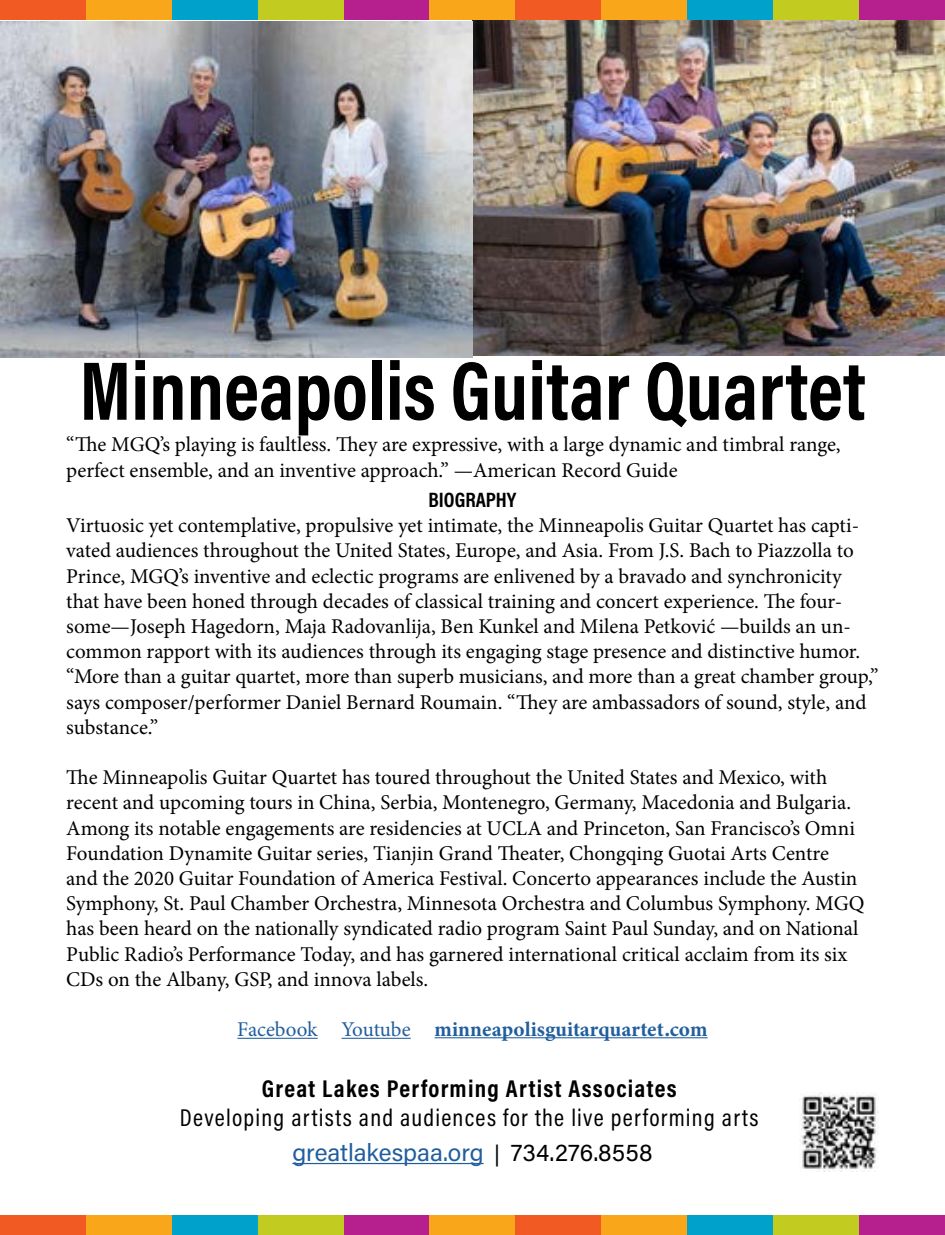
<style>
.page{position:relative;width:945px;height:1235px;background:#fff}
.page>*{position:absolute;margin:0;border:0;box-sizing:border-box;transform-origin:0 0}
.t1{font:700 84px "Acumin Pro Cond";color:#000;scale:.95 1}
.t2{font:24.5px "Acumin Pro Cond";letter-spacing:.05em;color:#000}
.t3{font:700 24.5px "Acumin Pro Cond";letter-spacing:.05em;color:#000}
.t4{font:24.5px "Acumin Pro";color:#215e9e}
.t5{font:21px/25.2px "Minion Pro";letter-spacing:-.005em;color:#000}
.t6{font:21px "Minion Variable Concept";color:#215e9e}
.t7{font:700 21px "Acumin Pro Cond";color:#000}
.s1{font-family:"Minion Pro"}
.s2{font-size:21px;color:#000}
.s3{color:#000}
</style>
<div class="page">
<hr style="left:292px;top:1163px;width:192px;height:1px;background:#215e9e">
<div style="left:172px;top:0;width:86px;height:20px;background:#00a1cb"></div>
<div style="left:344px;top:0;width:86px;height:20px;background:#b51f8e"></div>
<div style="left:86px;top:0;width:86px;height:20px;background:#faa61a"></div>
<div style="left:429px;top:0;width:86px;height:20px;background:#faa61a"></div>
<div style="left:258px;top:0;width:86px;height:20px;background:#c2cb20"></div>
<div style="left:687px;top:0;width:86px;height:20px;background:#00a1cb"></div>
<div style="left:859px;top:0;width:86px;height:20px;background:#b51f8e"></div>
<div style="left:601px;top:0;width:86px;height:20px;background:#faa61a"></div>
<div style="left:773px;top:0;width:86px;height:20px;background:#c2cb20"></div>
<div style="left:0;top:0;width:86px;height:20px;background:#f15a22"></div>
<div style="left:515px;top:0;width:86px;height:20px;background:#f15a22"></div>
<div style="left:172px;top:1215px;width:86px;height:19px;background:#00a1cb"></div>
<div style="left:344px;top:1215px;width:86px;height:19px;background:#b51f8e"></div>
<div style="left:86px;top:1215px;width:86px;height:19px;background:#faa61a"></div>
<div style="left:429px;top:1215px;width:86px;height:19px;background:#faa61a"></div>
<div style="left:258px;top:1215px;width:86px;height:19px;background:#c2cb20"></div>
<div style="left:687px;top:1215px;width:86px;height:20px;background:#00a1cb"></div>
<div style="left:859px;top:1215px;width:86px;height:20px;background:#b51f8e"></div>
<div style="left:601px;top:1215px;width:86px;height:20px;background:#faa61a"></div>
<div style="left:773px;top:1215px;width:86px;height:20px;background:#c2cb20"></div>
<div style="left:0;top:1215px;width:86px;height:19px;background:#f15a22"></div>
<div style="left:515px;top:1215px;width:86px;height:20px;background:#f15a22"></div>
<img style="left:799px;top:1092px;width:80px;height:80px">
<hr style="left:237px;top:1038px;width:81px;height:1px;background:#215e9e">
<hr style="left:342px;top:1038px;width:69px;height:1px;background:#215e9e">
<hr style="left:435px;top:1037px;width:273px;height:1px;background:#215e9e">
<img style="left:472px;top:21px;width:473px;height:334px">
<img style="left:0;top:21px;width:472px;height:336px">
<h1 class="t1" style="left:79px;top:335px;width:829px">Minneapolis Guitar Quartet</h1>
<p class="t5" style="left:66px;top:432px;width:776px">“The MGQ’s playing is faultless. They are expressive, with a large dynamic and timbral range, perfect ensemble, and an inventive approach.” —American Record Guide</p>
<p class="t7" style="left:429px;top:486px;width:89px">BIOGRAPHY</p>
<p class="t5" style="left:66px;top:513px;width:814px">Virtuosic yet contemplative, propulsive yet intimate, the Minneapolis Guitar Quartet has capti&shy;vated audiences throughout the United States, Europe, and Asia. From J.S. Bach to Piazzolla to Prince, MGQ’s inventive and eclectic programs are enlivened by a bravado and synchronicity that have been honed through decades of classical training and concert experience. The four&shy;some—Joseph Hagedorn, Maja Radovanlija, Ben Kunkel and Milena Petković —builds an un&shy;common rapport with its audiences through its engaging stage presence and distinctive humor. “More than a guitar quartet, more than superb musicians, and more than a great chamber group,” says composer/performer Daniel Bernard Roumain. “They are ambassadors of sound, style, and substance.”</p>
<p class="t5" style="left:66px;top:765px;width:800px">The Minneapolis Guitar Quartet has toured throughout the United States and Mexico, with recent and upcoming tours in China, Serbia, Montenegro, Germany, Macedonia and Bulgaria.<br>Among its notable engagements are residencies at UCLA and Princeton, San Francisco’s Omni Foundation Dynamite Guitar series, Tianjin Grand Theater, Chongqing Guotai Arts Centre and the 2020 Guitar Foundation of America Festival. Concerto appearances include the Austin Symphony, St. Paul Chamber Orchestra, Minnesota Orchestra and Columbus Symphony. MGQ has been heard on the nationally syndicated radio program Saint Paul Sunday, and on National Public Radio’s Performance Today, and has garnered international critical acclaim from its six CDs on the Albany, GSP, and innova labels.</p>
<p class="t6" style="left:237px;top:1015px;width:472px"><span class="s1">Facebook Youtube</span> minneapolisguitarquartet.com</p>
<p class="t3" style="left:262px;top:1072px;width:416px">Great Lakes Performing Artist Associates</p>
<p class="t2" style="left:180px;top:1102px;width:580px">Developing artists and audiences for the live performing arts</p>
<p class="t4" style="left:292px;top:1135px;width:362px">greatlakespaa.org <span class="s2">|</span> <span class="s3">734.276.8558</span></p>
</div>
